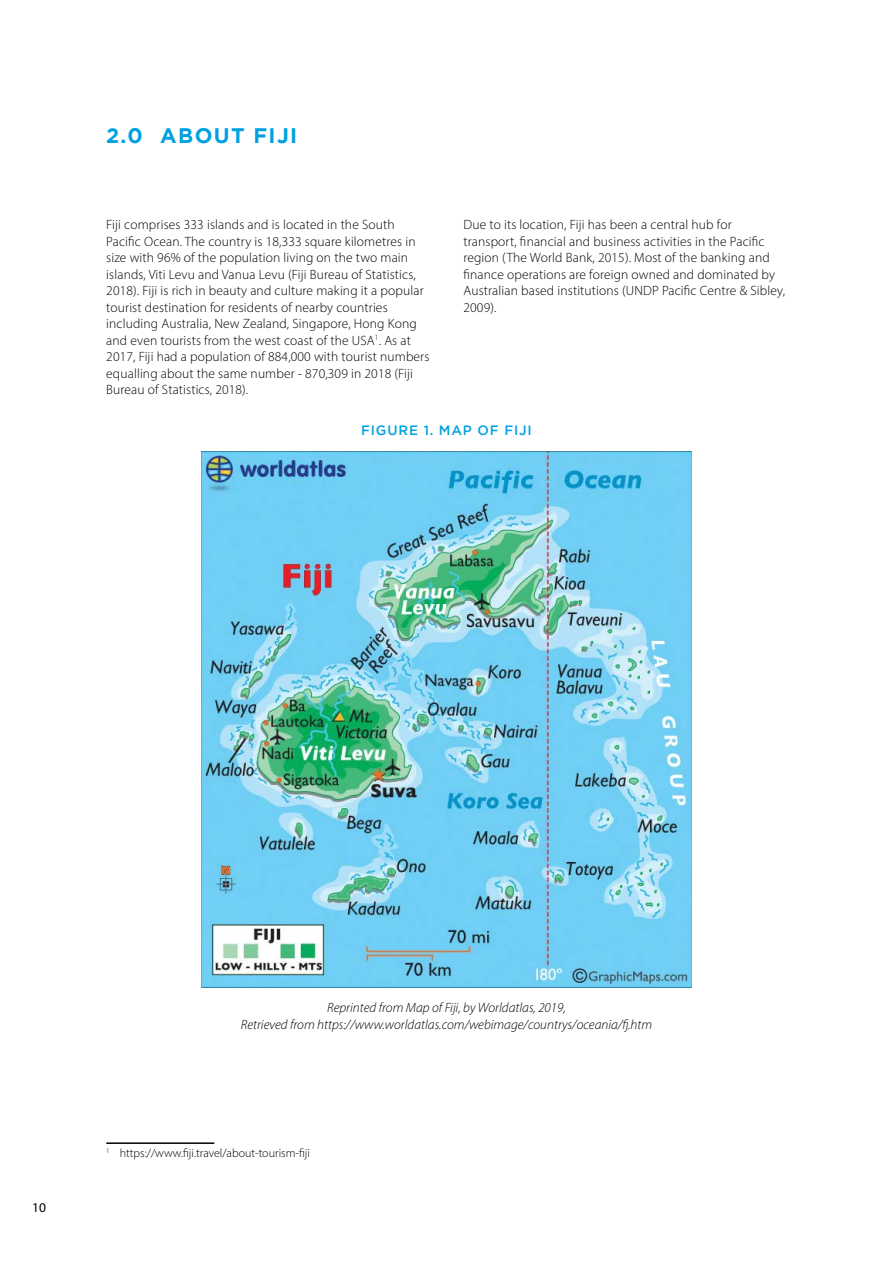
<style>
.page{position:relative;width:893px;height:1263px;background:#fff}
.page>*{position:absolute;margin:0;border:0;box-sizing:border-box;transform-origin:0 0}
.t1{font:700 21px "Gotham";letter-spacing:.065em;color:#00a1e0}
.t2{font:300 13.5px/16.5px "Myriad Pro";letter-spacing:.01em;color:#000}
.t3{font:italic 300 13.5px/16.5px "Myriad Pro";color:#000;text-align:center}
.t4{font:500 13.5px "Gotham";letter-spacing:.065em;color:#00a1e0}
.t5{font:13.5px "Myriad Pro";color:#000}
.t6{font:300 12px "Myriad Pro";color:#000}
</style>
<div class="page">
<hr style="left:106px;top:1142px;width:108px;height:2px;background:#000">
<img style="left:202px;top:452px;width:489px;height:535px">
<h1 class="t1" style="left:106px;top:123px;width:192px">2.0 About Fiji</h1>
<p class="t2" style="left:106px;top:216px;width:325px">Fiji comprises 333 islands and is located in the South Pacific Ocean. The country is 18,333 square kilometres in size with 96% of the population living on the two main islands, Viti Levu and Vanua Levu (Fiji Bureau of Statistics, 2018). Fiji is rich in beauty and culture making it a popular tourist destination for residents of nearby countries including Australia, New Zealand, Singapore, Hong Kong and even tourists from the west coast of the USA<sup>1</sup>. As at 2017, Fiji had a population of 884,000 with tourist numbers equalling about the same number - 870,309 in 2018 (Fiji Bureau of Statistics, 2018).</p>
<p class="t2" style="left:463px;top:216px;width:323px">Due to its location, Fiji has been a central hub for transport, financial and business activities in the Pacific region (The World Bank, 2015). Most of the banking and finance operations are foreign owned and dominated by Australian based institutions (UNDP Pacific Centre &amp; Sibley, 2009).</p>
<p class="t4" style="left:361px;top:423px;width:172px">FIGURE 1. MAP OF FIJI</p>
<p class="t5" style="left:32px;top:1199px;width:15px">10</p>
<p class="t3" style="left:241px;top:999px;width:413px">Reprinted from Map of Fiji, by Worldatlas, 2019,<br>Retrieved from https://www.worldatlas.com/webimage/countrys/oceania/fj.htm</p>
<p class="t6" style="left:106px;top:1145px;width:205px"><sup>1</sup> https://www.fiji.travel/about-tourism-fiji</p>
</div>
